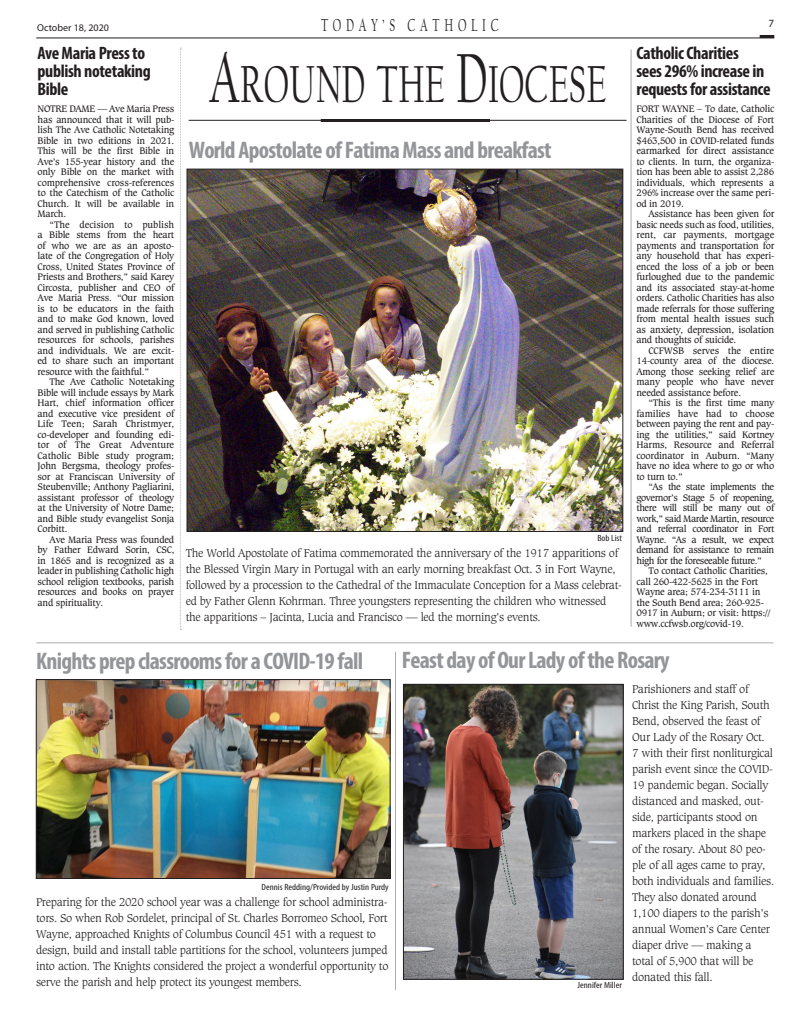
<style>
.page{position:relative;width:810px;height:1026px;background:#fff}
.page>*{position:absolute;margin:0;border:0;box-sizing:border-box;transform-origin:0 0}
.t1{font:54px "FB Californian";color:#231f20;scale:.65 1}
.NEWstandalone{font:700 condensed 24px "Myriad Pro";letter-spacing:-.03em;color:#939598}
.NEWbriefhead{font:700 condensed 18px/18px "Myriad Pro";letter-spacing:-.02em;color:#231f20}
.t2{font:18px "FB Californian";letter-spacing:.4em;color:#231f20;scale:.65 1}
.NEWcutlinebig{font:300 12px/16px "Caxton BT";letter-spacing:-.03em;color:#231f20}
.t3{font:11px "Myriad";color:#231f20}
.NEWbody{font:10px/10.5px "Caxton BT";letter-spacing:-.03em;color:#231f20;text-align:justify}
.t4{font:10px "Myriad";color:#231f20}
.NEWphotocredit{font:condensed 9px "Myriad Pro";color:#231f20;scale:1.12 1}
.s1{font-size:72px}
</style>
<div class="page">
<hr style="left:36px;top:38px;width:738px;height:1px;background:#231f20">
<hr style="left:760px;top:35px;width:14px;height:3px;background:#231f20">
<hr style="left:321px;top:119px;width:169px;height:3px;background:#231f20">
<hr style="left:189px;top:120px;width:438px;height:1px;background:#231f20">
<svg style="left:180px;top:48px;width:2px;height:582px"></svg>
<hr style="left:631px;top:50px;width:1px;height:577px;background:#231f20">
<img style="left:189px;top:171px;width:432px;height:359px">
<div style="left:187px;top:169px;width:436px;height:363px;border:1px solid #231f20"></div>
<img style="left:38px;top:681px;width:350px;height:196px">
<div style="left:36px;top:679px;width:354px;height:200px;border:1px solid #231f20"></div>
<hr style="left:36px;top:643px;width:738px;height:1px;background:#231f20">
<hr style="left:395px;top:652px;width:1px;height:338px;background:#231f20">
<img style="left:405px;top:686px;width:217px;height:292px">
<div style="left:403px;top:684px;width:221px;height:296px;border:1px solid #231f20"></div>
<p class="t4" style="left:37px;top:23px;width:73px">October 18, 2020</p>
<h3 class="t2" style="left:321px;top:16px;width:275px">TODAY’S CATHOLIC</h3>
<p class="t3" style="left:769px;top:18px;width:7px">7</p>
<p class="t1" style="left:209px;top:57px;width:613px"><span class="s1">A</span>ROUND THE <span class="s1">D</span>IOCESE</p>
<p class="NEWbriefhead" style="left:636px;top:43px;width:136px">Catholic Charities<br>sees 296% increase in requests for assistance</p>
<p class="NEWbody" style="left:636px;top:103px;width:139px">FORT WAYNE – To date, Catholic Charities of the Diocese of Fort Wayne-South Bend has received $463,500 in COVID-related funds earmarked for direct assistance to clients. In turn, the organiza&shy;tion has been able to assist 2,286 individuals, which represents a 296% increase over the same peri&shy;od in 2019.</p>
<p class="NEWbody" style="left:636px;top:208px;width:139px;text-indent:12px">Assistance has been given for basic needs such as food, utilities, rent, car payments, mortgage payments and transportation for any household that has experi&shy;enced the loss of a job or been furloughed due to the pandemic and its associated stay-at-home orders. Catholic Charities has also made referrals for those suffering from mental health issues such as anxiety, depression, isolation and thoughts of suicide.</p>
<p class="NEWbody" style="left:636px;top:345px;width:139px;text-indent:12px">CCFWSB serves the entire 14-county area of the diocese.<br>Among those seeking relief are many people who have never needed assistance before.</p>
<p class="NEWbody" style="left:636px;top:397px;width:139px;text-indent:12px">“This is the first time many families have had to choose between paying the rent and pay&shy;ing the utilities,” said Kortney Harms, Resource and Referral coordinator in Auburn. “Many have no idea where to go or who to turn to.”</p>
<p class="NEWbody" style="left:636px;top:481px;width:139px;text-indent:12px">“As the state implements the governor’s Stage 5 of reopening, there will still be many out of work,” said Marde Martin, resource and referral coordinator in Fort Wayne. “As a result, we expect demand for assistance to remain high for the foreseeable future.”</p>
<p class="NEWbody" style="left:636px;top:565px;width:135px;text-align:left;text-indent:12px">To contact Catholic Charities, call 260-422-5625 in the Fort<br>Wayne area; 574-234-3111 in the South Bend area; 260-925-<br>0917 in Auburn; or visit: https:// www.ccfwsb.org/covid-19.</p>
<p class="NEWbriefhead" style="left:38px;top:43px;width:115px">Ave Maria Press to publish notetaking<br>Bible</p>
<p class="NEWbody" style="left:38px;top:103px;width:138px">NOTRE DAME — Ave Maria Press has announced that it will pub&shy;lish The Ave Catholic Notetaking Bible in two editions in 2021.<br>This will be the first Bible in Ave’s 155-year history and the only Bible on the market with comprehensive cross-references to the Catechism of the Catholic Church. It will be available in March.</p>
<p class="NEWbody" style="left:38px;top:219px;width:138px;text-indent:12px">“The decision to publish a Bible stems from the heart of who we are as an aposto&shy;late of the Congregation of Holy Cross, United States Province of Priests and Brothers,” said Karey Circosta, publisher and CEO of Ave Maria Press. “Our mission is to be educators in the faith and to make God known, loved and served in publishing Catholic resources for schools, parishes and individuals. We are excit&shy;ed to share such an important resource with the faithful.”</p>
<p class="NEWbody" style="left:38px;top:376px;width:138px;text-indent:12px">The Ave Catholic Notetaking Bible will include essays by Mark Hart, chief information officer and executive vice president of Life Teen; Sarah Christmyer, co-developer and founding edi&shy;tor of The Great Adventure Catholic Bible study program; John Bergsma, theology profes&shy;sor at Franciscan University of Steubenville; Anthony Pagliarini, assistant professor of theology at the University of Notre Dame; and Bible study evangelist Sonja Corbitt.</p>
<p class="NEWbody" style="left:38px;top:534px;width:138px;text-indent:12px">Ave Maria Press was founded by Father Edward Sorin, CSC, in 1865 and is recognized as a leader in publishing Catholic high school religion textbooks, parish resources and books on prayer and spirituality.</p>
<p class="NEWstandalone" style="left:189px;top:135px;width:364px">World Apostolate of Fatima Mass and breakfast</p>
<p class="NEWphotocredit" style="left:597px;top:533px;width:24px">Bob List</p>
<p class="NEWcutlinebig" style="left:186px;top:545px;width:438px">The World Apostolate of Fatima commemorated the anniversary of the 1917 apparitions of the Blessed Virgin Mary in Portugal with an early morning breakfast Oct. 3 in Fort Wayne, followed by a procession to the Cathedral of the Immaculate Conception for a Mass celebrat&shy;ed by Father Glenn Kohrman. Three youngsters representing the children who witnessed the apparitions – Jacinta, Lucia and Francisco — led the morning’s events.</p>
<p class="NEWstandalone" style="left:36px;top:646px;width:328px">Knights prep classrooms for a COVID-19 fall</p>
<p class="NEWphotocredit" style="left:262px;top:881px;width:115px">Dennis Redding/Provided by Justin Purdy</p>
<p class="NEWcutlinebig" style="left:36px;top:894px;width:354px">Preparing for the 2020 school year was a challenge for school administra&shy;tors. So when Rob Sordelet, principal of St. Charles Borromeo School, Fort Wayne, approached Knights of Columbus Council 451 with a request to design, build and install table partitions for the school, volunteers jumped into action. The Knights considered the project a wonderful opportunity to serve the parish and help protect its youngest members.</p>
<p class="NEWstandalone" style="left:402px;top:645px;width:269px">Feast day of Our Lady of the Rosary</p>
<p class="NEWphotocredit" style="left:578px;top:979px;width:41px">Jennifer Miller</p>
<p class="NEWcutlinebig" style="left:632px;top:681px;width:144px">Parishioners and staff of<br>Christ the King Parish, South<br>Bend, observed the feast of<br>Our Lady of the Rosary Oct.<br>7 with their first nonliturgical parish event since the COVID-<br>19 pandemic began. Socially distanced and masked, out&shy;side, participants stood on markers placed in the shape of the rosary. About 80 peo&shy;ple of all ages came to pray, both individuals and families.<br>They also donated around<br>1,100 diapers to the parish’s annual Women’s Care Center diaper drive — making a total of 5,900 that will be donated this fall.</p>
</div>
